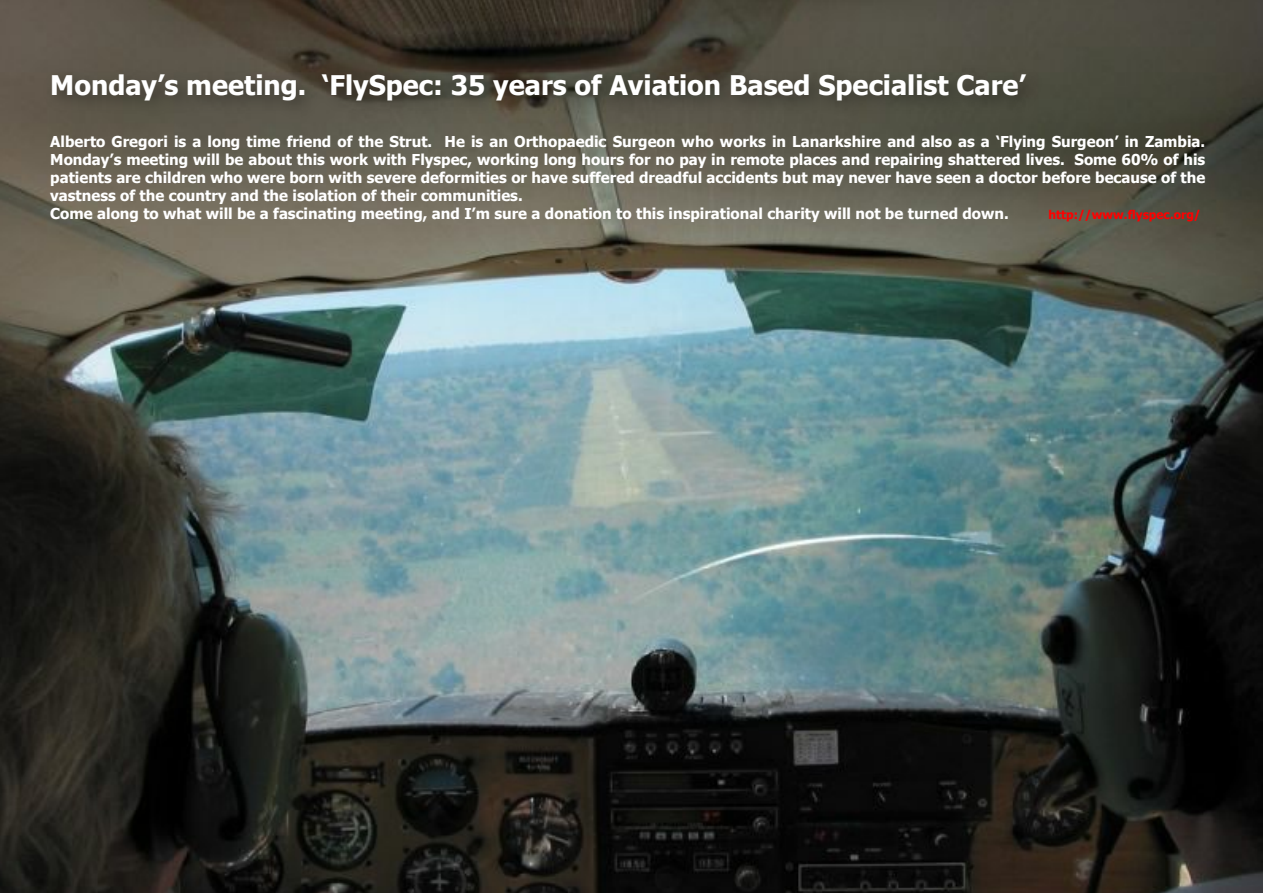
<style>
.page{position:relative;width:1263px;height:893px;background:#fff}
.page>*{position:absolute;margin:0;border:0;box-sizing:border-box;transform-origin:0 0}
.t1{font:700 27px "Tahoma";color:#fff}
.t2{font:700 15px/18.1px "Tahoma";color:#fff}
.t3{font:700 12px "Tahoma";color:#f00}
</style>
<div class="page">
<img style="left:0;top:0;width:1263px;height:893px">
<img style="left:37px;top:54px;width:1147px;height:82px">
<h1 class="t1" style="left:50px;top:74px;width:977px">Monday’s meeting. ‘FlySpec: 35 years of Aviation Based Specialist Care’</h1>
<p class="t2" style="left:50px;top:134px;width:1156px">Alberto Gregori is a long time friend of the Strut. He is an Orthopaedic Surgeon who works in Lanarkshire and also as a ‘Flying Surgeon’ in Zambia.<br>Monday’s meeting will be about this work with Flyspec, working long hours for no pay in remote places and repairing shattered lives. Some 60% of his patients are children who were born with severe deformities or have suffered dreadful accidents but may never have seen a doctor before because of the vastness of the country and the isolation of their communities.<br>Come along to what will be a fascinating meeting, and I’m sure a donation to this inspirational charity will not be turned down.</p>
<p class="t3" style="left:1048px;top:210px;width:154px">http://www.flyspec.org/</p>
</div>
